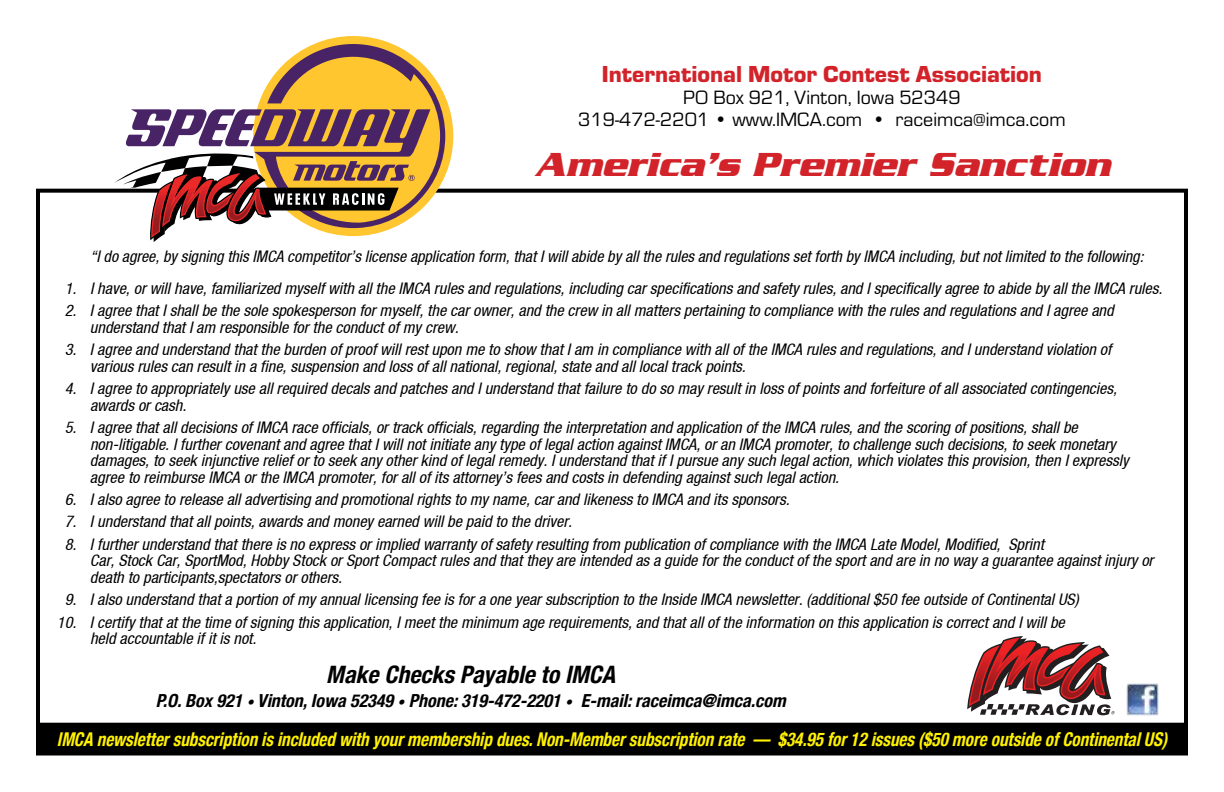
<style>
.page{position:relative;width:1224px;height:792px;background:#fff}
.page>*{position:absolute;margin:0;border:0;box-sizing:border-box;transform-origin:0 0}
.t1{font:italic 36px "Serpentine ICG Bold";color:#d2232a}
.t2{font:900 24px "Eurostile";color:#d2232a}
.t3{font:italic 700 condensed 24px "Helvetica Neue";color:#000}
.t4{font:20px/22px "Eurostile";color:#000;text-align:center}
.t5{font:italic 700 condensed 19px "Helvetica Neue";color:#fff200;scale:.9 1}
.t6{font:italic 700 condensed 18px "Helvetica Neue";color:#000}
.t7{font:italic 16px/16.6px "Helvetica Neue Condensed";color:#000}
.s1{font-size:14px}
</style>
<div class="page">
<div style="left:37px;top:724px;width:1150px;height:30px;background:#000"></div>
<div style="left:36px;top:723px;width:1152px;height:32px;border:2px solid #000"></div>
<svg style="left:967px;top:636px;width:148px;height:79px"></svg>
<img style="left:1126px;top:683px;width:32px;height:33px">
<div style="left:253px;top:36px;width:200px;height:200px;background:#ffc62f;border-radius:50%"></div>
<svg style="left:114px;top:44px;width:331px;height:198px"></svg>
<h2 class="t2" style="left:602px;top:57px;width:442px">International Motor Contest Association</h2>
<p class="t4" style="left:578px;top:85px;width:489px">PO Box 921, Vinton, Iowa 52349<br>319-472-2201 • www.IMCA.com • raceimca@imca.com</p>
<h1 class="t1" style="left:534px;top:144px;width:578px">America’s Premier Sanction</h1>
<p class="t7" style="left:90px;top:248px;width:1059px">“Idoagree,bysigning thisIMCA competitor’slicenseapplication form,thatIwillabidebyalltherulesand regulationssetforth byIMCA including,butnotlimited tothefollowing:</p>
<p class="t7" style="left:65px;top:280px;width:1103px">1. Ihave,orwillhave,familiarized myselfwith allthe IMCA rulesand regulations,including carspecificationsand safetyrules,and Ispecificallyagree to abide byallthe IMCA rules.</p>
<p class="t7" style="left:90px;top:302px;width:1029px;text-indent:-25px">2. Iagree thatIshallbe the sole spokesperson formyself,the carowner,and the crew in allmatterspertaining to compliance with the rulesand regulationsand Iagree and understand thatIam responsible forthe conductofmycrew.</p>
<p class="t7" style="left:90px;top:341px;width:1027px;text-indent:-25px">3. Iagree and understand thatthe burden ofproofwillrestupon me to show thatIam in compliance with allofthe IMCA rulesand regulations,and Iunderstand violation of variousrulescan resultin a fine,suspension and lossofallnational,regional,state and alllocaltrack points.</p>
<p class="t7" style="left:90px;top:380px;width:1032px;text-indent:-25px">4. Iagree to appropriatelyuse allrequired decalsand patchesand Iunderstand thatfailure to do so mayresultin lossofpointsand forfeiture ofallassociated contingencies, awardsorcash.</p>
<p class="t7" style="left:90px;top:419px;width:1044px;text-indent:-25px">5. Iagree thatalldecisionsofIMCA race officials,ortrack officials,regarding the interpretation and application ofthe IMCA rules,and the scoring ofpositions,shallbe non-litigable.Ifurthercovenantand agree thatIwillnotinitiate anytype oflegalaction againstIMCA,oran IMCA promoter,to challenge such decisions,to seek monetary damages,to seek injunctive relieforto seek anyotherkind oflegalremedy.Iunderstand thatifIpursue anysuch legalaction,which violatesthisprovision,then Iexpressly agree to reimburse IMCA orthe IMCA promoter,forallofitsattorney’sfeesand costsin defending againstsuch legalaction.</p>
<p class="t7" style="left:65px;top:491px;width:730px">6. Ialso agree to release alladvertising and promotionalrightsto myname,carand likenessto IMCA and itssponsors.</p>
<p class="t7" style="left:65px;top:513px;width:513px">7. Iunderstand thatallpoints,awardsand moneyearned willbe paid to the driver.</p>
<p class="t7" style="left:90px;top:536px;width:1069px;text-indent:-25px">8. Ifurtherunderstand thatthere isno expressorimplied warrantyofsafetyresulting from publication ofcompliance with the IMCA Late Model,Modified, Sprint<br>Car,Stock Car,SportMod,HobbyStock orSportCompactrulesand thattheyare intended asa guide forthe conductofthe sportand are in no waya guarantee againstinjuryor death to participants,spectatorsorothers.</p>
<p class="t7" style="left:65px;top:591px;width:1019px">9. Ialso understand thata portion ofmyannuallicensing fee isfora one yearsubscription to the Inside IMCA newsletter.(additional$50 fee outside ofContinentalUS)</p>
<p class="t7" style="left:90px;top:614px;width:980px;text-indent:-33px">10. Icertifythatatthe time ofsigning thisapplication,Imeetthe minimum age requirements,and thatallofthe information on thisapplication iscorrectand Iwillbe held accountable ifitisnot.</p>
<h2 class="t3" style="left:326px;top:654px;width:298px">MakeChecksPayabletoIMCA</h2>
<p class="t6" style="left:156px;top:685px;width:637px">P.O.Box921<span class="s1">•</span>Vinton,Iowa52349<span class="s1">•</span>Phone:319-472-2201<span class="s1">•</span> E-mail:raceimca@imca.com</p>
<p class="t5" style="left:57px;top:724px;width:1242px">IMCAnewslettersubscriptionisincludedwithyourmembershipdues.Non-Membersubscriptionrate — $34.95for12issues($50moreoutsideofContinentalUS)</p>
</div>
